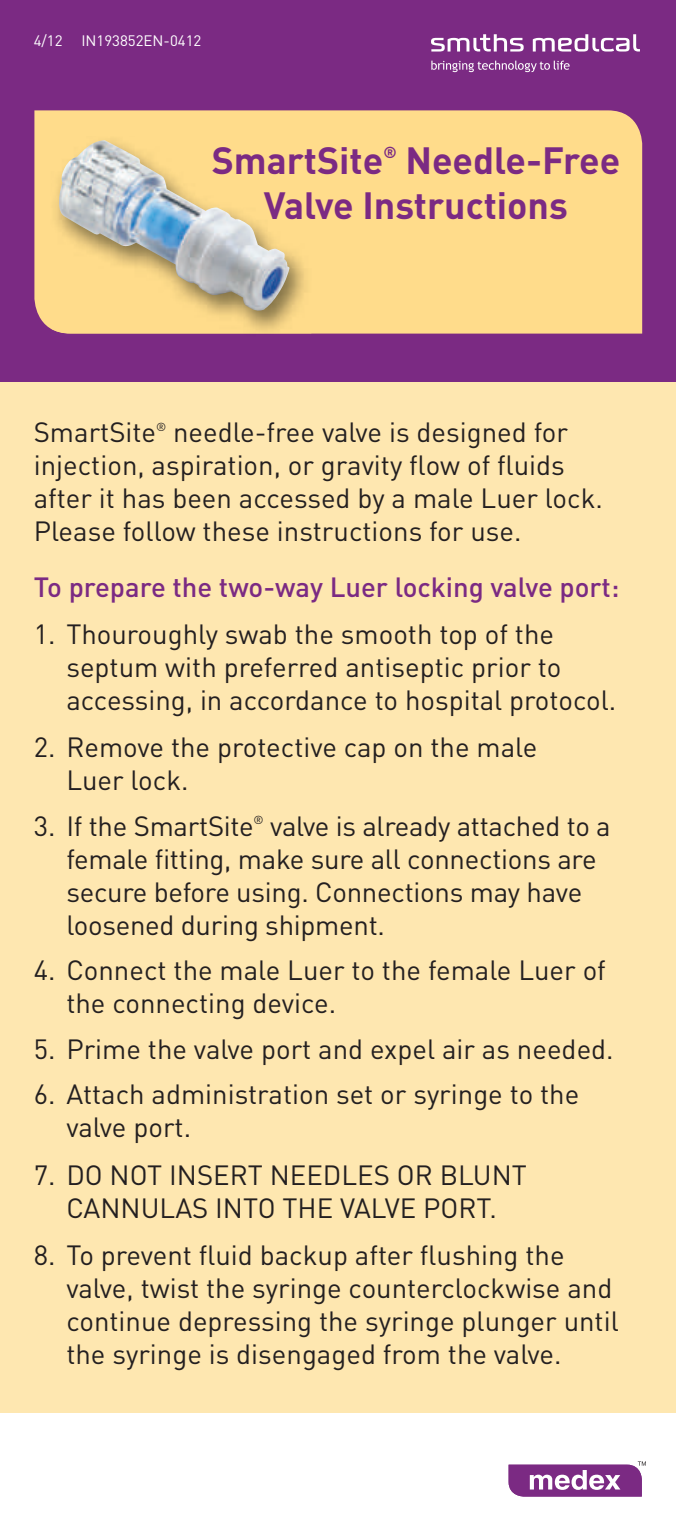
<style>
.page{position:relative;width:676px;height:1530px;background:#fff}
.page>*{position:absolute;margin:0;border:0;box-sizing:border-box;transform-origin:0 0}
.t1{font:700 37.5px/45px "DIN";color:#7b2a83}
.t2{font:27.5px/33px "DIN";color:#231f20}
.t3{font:500 27.5px "DIN";color:#7b2a83}
.t4{font:700 15.75px "DIN";color:#7b2a83}
.t5{font:15px "DIN";color:#fff}
.t6{font:11.5px "DIN";color:#231f20}
</style>
<div class="page">
<div style="left:0;top:0;width:675px;height:382px;background:#7b2a83"></div>
<svg style="left:431px;top:34px;width:92px;height:18px"></svg>
<svg style="left:532px;top:34px;width:107px;height:18px"></svg>
<svg style="left:431px;top:61px;width:138px;height:11px"></svg>
<svg style="left:508px;top:1461px;width:137px;height:36px"></svg>
<div style="left:34px;top:110px;width:607px;height:224px;background:#ffdc8b"></div>
<img style="left:51px;top:136px;width:260px;height:198px">
<img style="left:58px;top:140px;width:231px;height:172px">
<div style="left:0;top:383px;width:675px;height:1030px;background:#fee7b0"></div>
<p class="t5" style="left:34px;top:31px;width:169px">4/12 IN193852EN-0412</p>
<h1 class="t1" style="left:211px;top:136px;width:173px">SmartSite</h1>
<p class="t4" style="left:383px;top:142px;width:15px">®</p>
<h1 class="t1" style="left:264px;top:136px;width:357px;text-indent:141px">Needle-Free<br>Valve Instructions</h1>
<p class="t2" style="left:34px;top:415px;width:124px">SmartSite</p>
<p class="t6" style="left:156px;top:419px;width:12px">®</p>
<p class="t2" style="left:34px;top:415px;width:570px;text-indent:139px">needle-free valve is designed for injection, aspiration, or gravity flow of fluids after it has been accessed by a male Luer lock.<br>Please follow these instructions for use.</p>
<p class="t3" style="left:34px;top:569px;width:586px">To prepare the two-way Luer locking valve port:</p>
<p class="t2" style="left:66px;top:617px;width:551px;text-indent:-33px">1. Thouroughly swab the smooth top of the septum with preferred antiseptic prior to accessing, in accordance to hospital protocol.</p>
<p class="t2" style="left:66px;top:730px;width:472px;text-indent:-33px">2. Remove the protective cap on the male<br>Luer lock.</p>
<p class="t2" style="left:34px;top:809px;width:221px">3. If the SmartSite</p>
<p class="t6" style="left:253px;top:813px;width:12px">®</p>
<p class="t2" style="left:66px;top:809px;width:545px;text-indent:204px">valve is already attached to a female fitting, make sure all connections are secure before using. Connections may have loosened during shipment.</p>
<p class="t2" style="left:66px;top:953px;width:540px;text-indent:-33px">4. Connect the male Luer to the female Luer of the connecting device.</p>
<p class="t2" style="left:34px;top:1032px;width:581px">5. Prime the valve port and expel air as needed.</p>
<p class="t2" style="left:66px;top:1078px;width:514px;text-indent:-33px">6. Attach administration set or syringe to the valve port.</p>
<p class="t2" style="left:34px;top:1158px;width:494px;text-align:center">7. DO NOT INSERT NEEDLES OR BLUNT<br>CANNULAS INTO THE VALVE PORT.</p>
<p class="t2" style="left:66px;top:1238px;width:553px;text-indent:-33px">8. To prevent fluid backup after flushing the valve, twist the syringe counterclockwise and continue depressing the syringe plunger until the syringe is disengaged from the valve.</p>
</div>
